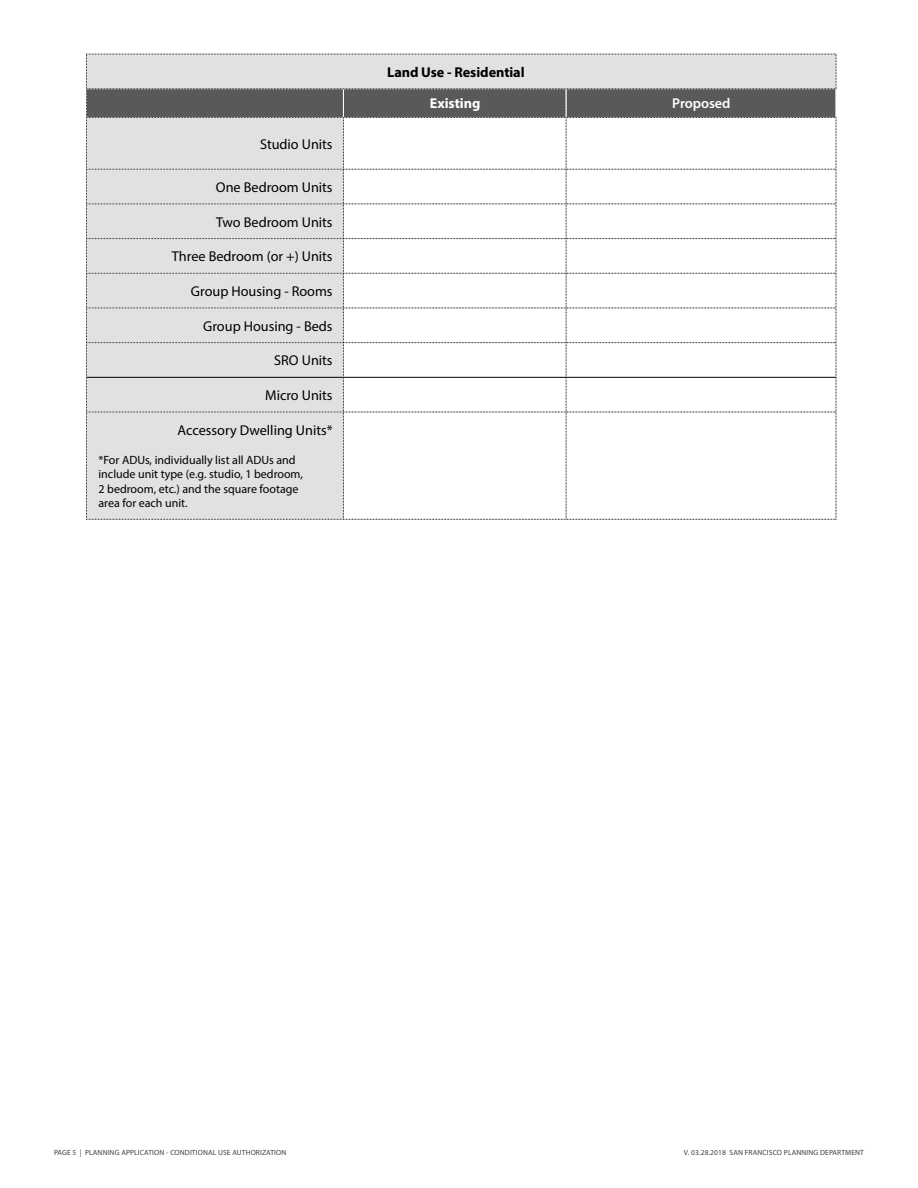
<style>
.page{position:relative;width:918px;height:1188px;background:#fff}
.page>*{position:absolute;margin:0;border:0;box-sizing:border-box;transform-origin:0 0}
.t1{font:14.25px "Myriad Pro";color:#000}
.t2{font:700 14.25px "Myriad Pro";letter-spacing:-.005em;color:#000}
.t3{font:700 14.25px "Myriad Pro";letter-spacing:-.005em;color:#fff}
.t4{font:600 14.25px "Myriad Pro";letter-spacing:-.005em;color:#fff}
.t5{font:12px/14.4px "Myriad Pro";color:#000}
.t6{font:7.5px "Myriad Pro";letter-spacing:.015em;color:#414042}
</style>
<div class="page">
<svg style="left:86px;top:54px;width:751px;height:466px"></svg>
<p class="t1" style="left:260px;top:135px;width:74px">Studio Units</p>
<p class="t1" style="left:216px;top:178px;width:118px">One Bedroom Units</p>
<p class="t1" style="left:216px;top:213px;width:118px">Two Bedroom Units</p>
<p class="t1" style="left:172px;top:248px;width:162px">Three Bedroom (or +) Units</p>
<p class="t1" style="left:191px;top:282px;width:143px">Group Housing - Rooms</p>
<p class="t1" style="left:203px;top:317px;width:131px">Group Housing - Beds</p>
<p class="t1" style="left:274px;top:352px;width:60px">SRO Units</p>
<p class="t1" style="left:265px;top:386px;width:69px">Micro Units</p>
<p class="t1" style="left:178px;top:421px;width:157px">Accessory Dwelling Units*</p>
<p class="t5" style="left:98px;top:453px;width:206px">*For ADUs, individually list all ADUs and include unit type (e.g. studio, 1 bedroom, 2 bedroom, etc.) and the square footage area for each unit.</p>
<p class="t2" style="left:387px;top:63px;width:139px">Land Use - Residential</p>
<p class="t3" style="left:430px;top:94px;width:52px">Existing</p>
<p class="t4" style="left:672px;top:95px;width:60px">Proposed</p>
<p class="t6" style="left:54px;top:1148px;width:234px">PAGE 5 | PLANNING APPLICATION - CONDITIONAL USE AUTHORIZATION</p>
<p class="t6" style="left:684px;top:1148px;width:182px">V. 03.28.2018 SAN FRANCISCO PLANNING DEPARTMENT</p>
</div>
